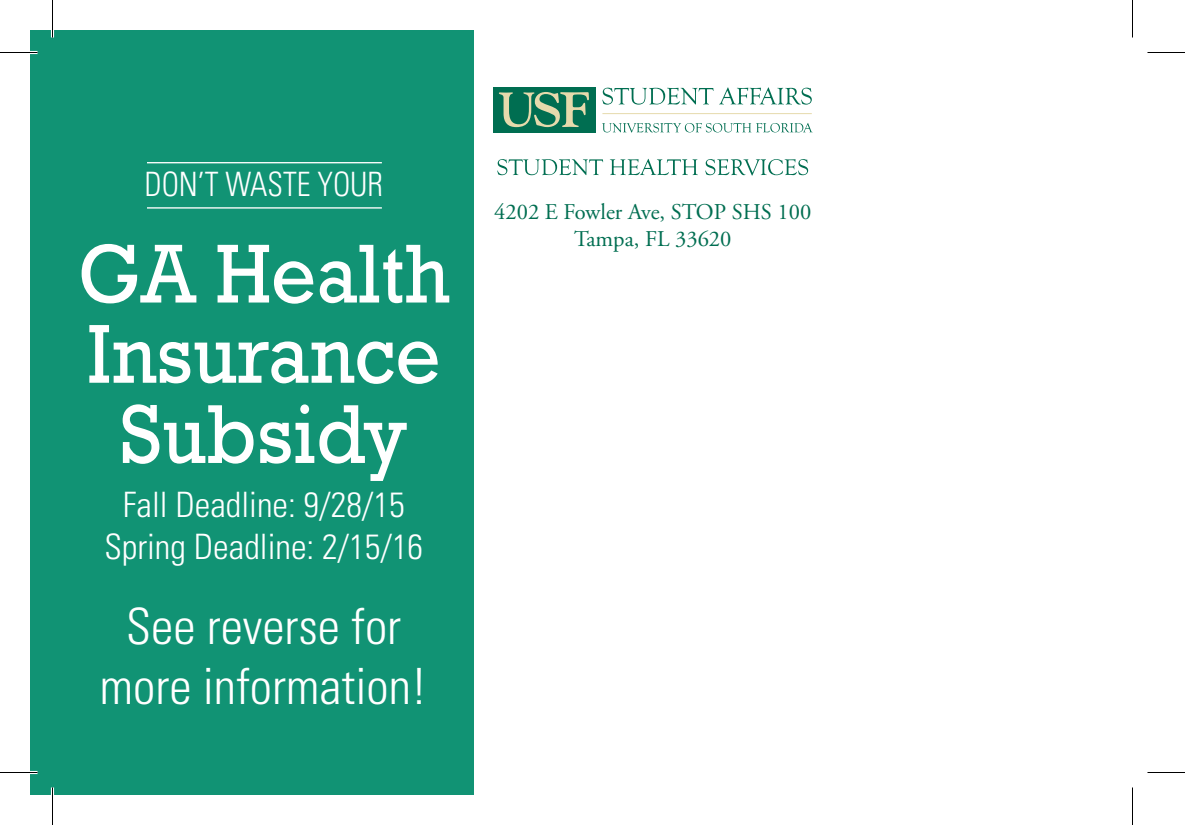
<style>
.page{position:relative;width:1185px;height:825px;background:#fff}
.page>*{position:absolute;margin:0;border:0;box-sizing:border-box;transform-origin:0 0}
.t1{font:85px/80.2px "Rockwell";color:#fff;scale:.93 1}
.t2{font:300 condensed 50px/60px "Univers LT Std";color:#fff;text-align:center}
.t3{font:300 condensed 35px "Univers LT Std";color:#fff}
.t4{font:300 condensed 33.5px "Univers LT Std";color:#fff;scale:.93 1}
.t5{font:22.5px/27px "Adobe Garamond Pro";color:#006e51;text-align:center}
</style>
<div class="page">
<div style="left:30px;top:30px;width:444px;height:765px;background:#119374"></div>
<svg style="left:497px;top:159px;width:106px;height:16px"></svg>
<svg style="left:610px;top:159px;width:88px;height:16px"></svg>
<svg style="left:705px;top:159px;width:103px;height:17px"></svg>
<div style="left:493px;top:87px;width:102px;height:45px;background:#006e51"></div>
<svg style="left:499px;top:92px;width:90px;height:35px"></svg>
<svg style="left:602px;top:123px;width:210px;height:10px"></svg>
<svg style="left:602px;top:87px;width:210px;height:18px"></svg>
<hr style="left:602px;top:113px;width:210px;height:1px;background:#e6daac">
<hr style="left:147px;top:207px;width:235px;height:2px;background:#fff">
<hr style="left:147px;top:162px;width:235px;height:1px;background:#fff">
<hr style="left:0;top:51px;width:38px;height:3px;background:#fff">
<hr style="left:0;top:771px;width:38px;height:3px;background:#fff">
<hr style="left:51px;top:0;width:3px;height:38px;background:#fff">
<hr style="left:51px;top:788px;width:3px;height:37px;background:#fff">
<hr style="left:0;top:52px;width:38px;height:1px;background:#000">
<hr style="left:1148px;top:52px;width:37px;height:1px;background:#000">
<hr style="left:0;top:772px;width:38px;height:1px;background:#000">
<hr style="left:1148px;top:772px;width:37px;height:1px;background:#000">
<hr style="left:52px;top:0;width:1px;height:38px;background:#000">
<hr style="left:52px;top:788px;width:1px;height:37px;background:#000">
<hr style="left:1132px;top:0;width:1px;height:38px;background:#000">
<hr style="left:1132px;top:788px;width:1px;height:37px;background:#000">
<p class="t4" style="left:144px;top:165px;width:258px">DON’T WASTE YOUR</p>
<p class="t1" style="left:78px;top:235px;width:401px">GA Health<br>Insurance</p>
<p class="t1" style="left:120px;top:396px;width:310px">Subsidy</p>
<p class="t3" style="left:123px;top:484px;width:283px">Fall Deadline: 9/28/15</p>
<p class="t3" style="left:104px;top:526px;width:320px">Spring Deadline: 2/15/16</p>
<p class="t2" style="left:100px;top:597px;width:329px">See reverse for more information!</p>
<p class="t5" style="left:494px;top:199px;width:319px">4202 E Fowler Ave, STOP SHS 100<br>Tampa, FL 33620</p>
</div>
